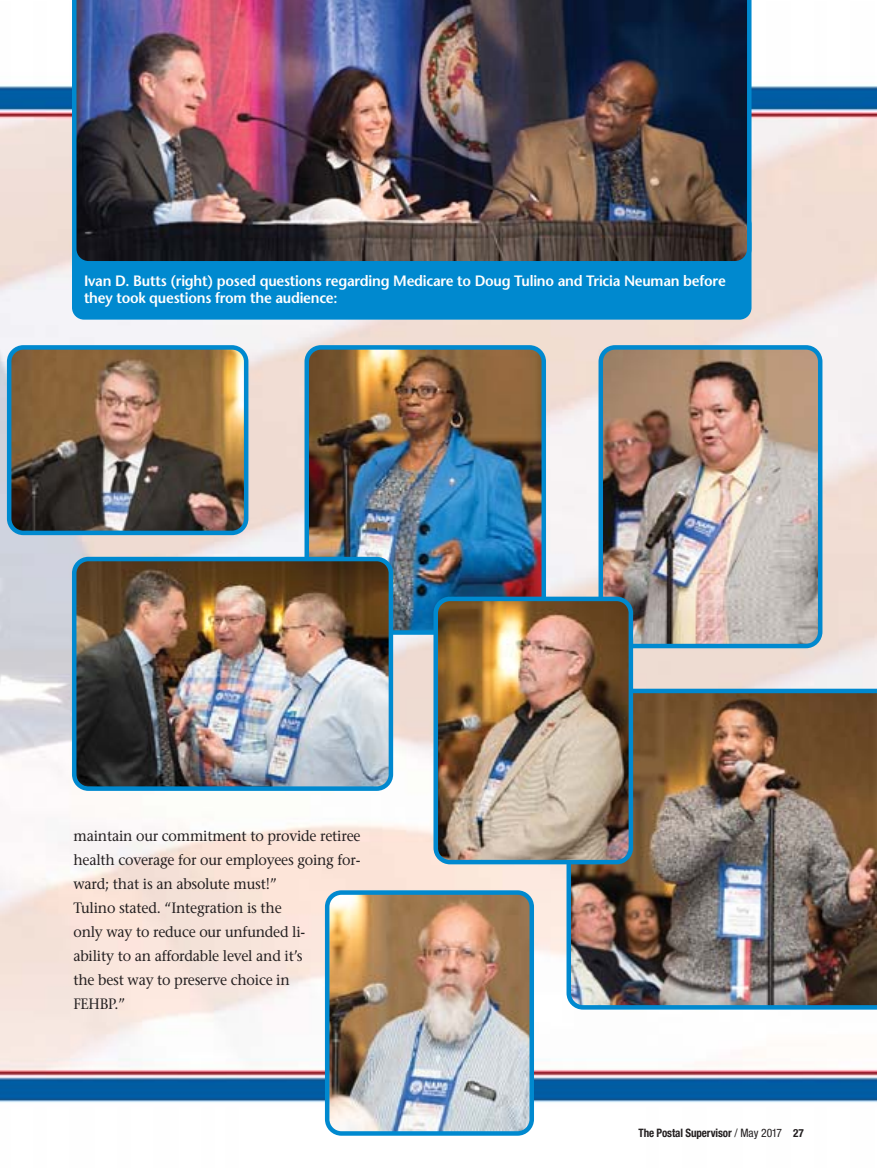
<style>
.page{position:relative;width:877px;height:1168px;background:#fff}
.page>*{position:absolute;margin:0;border:0;box-sizing:border-box;transform-origin:0 0}
.t1{font:15px/24px "Stone Serif";letter-spacing:-.015em;color:#231f20;scale:.95 1}
.t2{font:600 15px/17.2px "Stone Sans";letter-spacing:-.015em;color:#fff;scale:.95 1}
.t3{font:700 condensed 11.7px "Helvetica Neue";letter-spacing:-.01em;color:#231f20;scale:.95 1}
.s1{font-weight:400}
.s2{font-size:11.25px}
</style>
<div class="page">
<img style="left:0;top:85px;width:877px;height:1051px">
<div style="left:72px;top:212px;width:680px;height:108px;background:#0089cf;border-radius:12px"></div>
<img style="left:72px;top:0;width:680px;height:265px">
<img style="left:7px;top:345px;width:241px;height:190px">
<img style="left:598px;top:345px;width:224px;height:303px">
<img style="left:567px;top:688px;width:310px;height:321px">
<img style="left:304px;top:345px;width:242px;height:289px">
<img style="left:72px;top:557px;width:321px;height:234px">
<img style="left:433px;top:596px;width:200px;height:268px">
<img style="left:325px;top:890px;width:209px;height:245px">
<p class="t2" style="left:84px;top:273px;width:677px">Ivan D. Butts (right) posed questions regarding Medicare to Doug Tulino and Tricia Neuman before they took questions from the audience:</p>
<p class="t1" style="left:74px;top:825px;width:304px">maintain our commitment to provide retiree health coverage for our employees going for&shy;ward; that is an absolute must!”<br>Tulino stated. “Integration is the<br>only way to reduce our unfunded li-<br>ability to an affordable level and it’s<br>the best way to preserve choice in<br>FEHBP.”</p>
<p class="t3" style="left:638px;top:1128px;width:176px">The Postal Supervisor <span class="s1">/ May 2017</span> <span class="s2">27</span></p>
</div>
